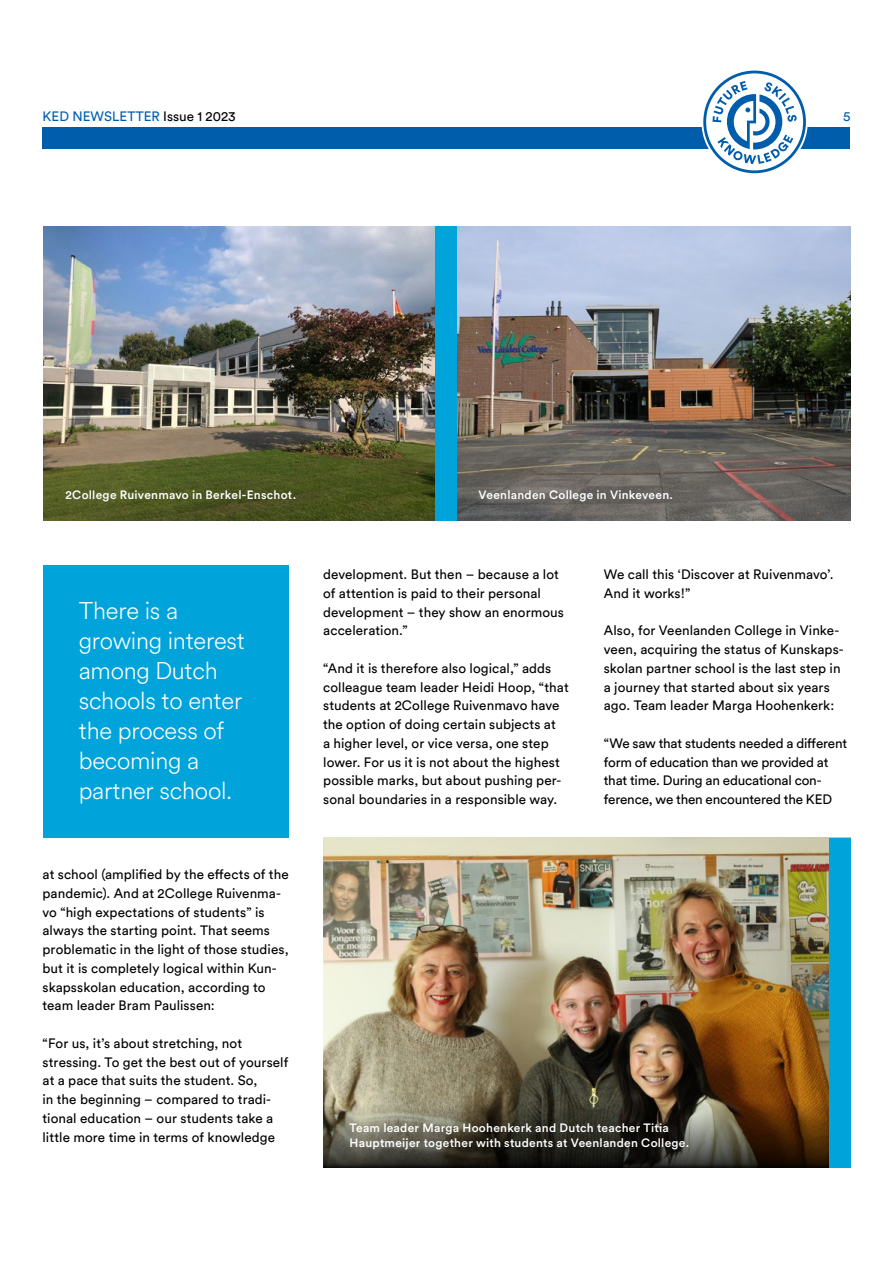
<style>
.page{position:relative;width:893px;height:1263px;background:#fff}
.page>*{position:absolute;margin:0;border:0;box-sizing:border-box;transform-origin:0 0}
.t1{font:300 24px/30px "Circular Air";letter-spacing:-.01em;color:#fff}
.t2{font:13.5px/18.8px "Circular Std";letter-spacing:.005em;color:#000}
.t3{font:13.5px/18.8px "Circular Std";letter-spacing:-.015em;color:#000}
.t4{font:13.5px "Circular Std";color:#005dac}
.t5{font:500 12px/15px "Circular Std";letter-spacing:.02em;color:#fff}
.s1{color:#000}
</style>
<div class="page">
<div style="left:43px;top:128px;width:807px;height:21px;background:#005dac"></div>
<svg style="left:703px;top:71px;width:103px;height:102px"></svg>
<img style="left:323px;top:838px;width:506px;height:251px">
<svg style="left:323px;top:1089px;width:506px;height:79px;background:#4d4332"></svg>
<img style="left:44px;top:226px;width:392px;height:294px">
<img style="left:457px;top:226px;width:393px;height:294px">
<div style="left:44px;top:566px;width:245px;height:272px;background:#00a4da"></div>
<div style="left:829px;top:838px;width:21px;height:330px;background:#00a4da"></div>
<div style="left:436px;top:226px;width:21px;height:294px;background:#00a4da"></div>
<p class="t4" style="left:43px;top:109px;width:195px">KED NEWSLETTER <span class="s1">Issue 1 2023</span></p>
<p class="t4" style="left:843px;top:109px;width:9px">5</p>
<p class="t5" style="left:65px;top:487px;width:232px">2College Ruivenmavo in Berkel-Enschot.</p>
<p class="t5" style="left:479px;top:487px;width:196px">Veenlanden College in Vinkeveen.</p>
<h1 class="t1" style="left:79px;top:595px;width:168px">There is a growing interest among Dutch schools to enter the process of becoming a partner school.</h1>
<p class="t2" style="left:43px;top:865px;width:248px">at school (amplified by the effects of the pandemic). And at 2College Ruivenma&shy;vo “high expectations of students” is always the starting point. That seems problematic in the light of those studies, but it is completely logical within Kun&shy;skapsskolan education, according to team leader Bram Paulissen:</p>
<p class="t2" style="left:43px;top:1033px;width:247px">“For us, it’s about stretching, not stressing. To get the best out of yourself at a pace that suits the student. So,<br>in the beginning – compared to tradi&shy;tional education – our students take a little more time in terms of knowledge</p>
<p class="t2" style="left:323px;top:565px;width:242px">development. But then – because a lot of attention is paid to their personal development – they show an enormous acceleration.”</p>
<p class="t2" style="left:323px;top:658px;width:247px">“And it is therefore also logical,” adds colleague team leader Heidi Hoop, “that students at 2College Ruivenmavo have the option of doing certain subjects at<br>a higher level, or vice versa, one step lower. For us it is not about the highest possible marks, but about pushing per&shy;sonal boundaries in a responsible way.</p>
<p class="t2" style="left:604px;top:565px;width:231px">We call this ‘Discover at Ruivenmavo’.<br>And it works!”</p>
<p class="t2" style="left:604px;top:621px;width:240px">Also, for Veenlanden College in Vinke&shy;veen, acquiring the status of Kunskaps&shy;skolan partner school is the last step in a journey that started about six years ago. Team leader Marga Hoohenkerk:</p>
<p class="t3" style="left:604px;top:734px;width:245px">“We saw that students needed a different form of education than we provided at that time. During an educational con&shy;ference, we then encountered the KED</p>
<p class="t5" style="left:350px;top:1119px;width:341px">Team leader Marga Hoohenkerk and Dutch teacher Titia<br>Hauptmeijer together with students at Veenlanden College.</p>
</div>
